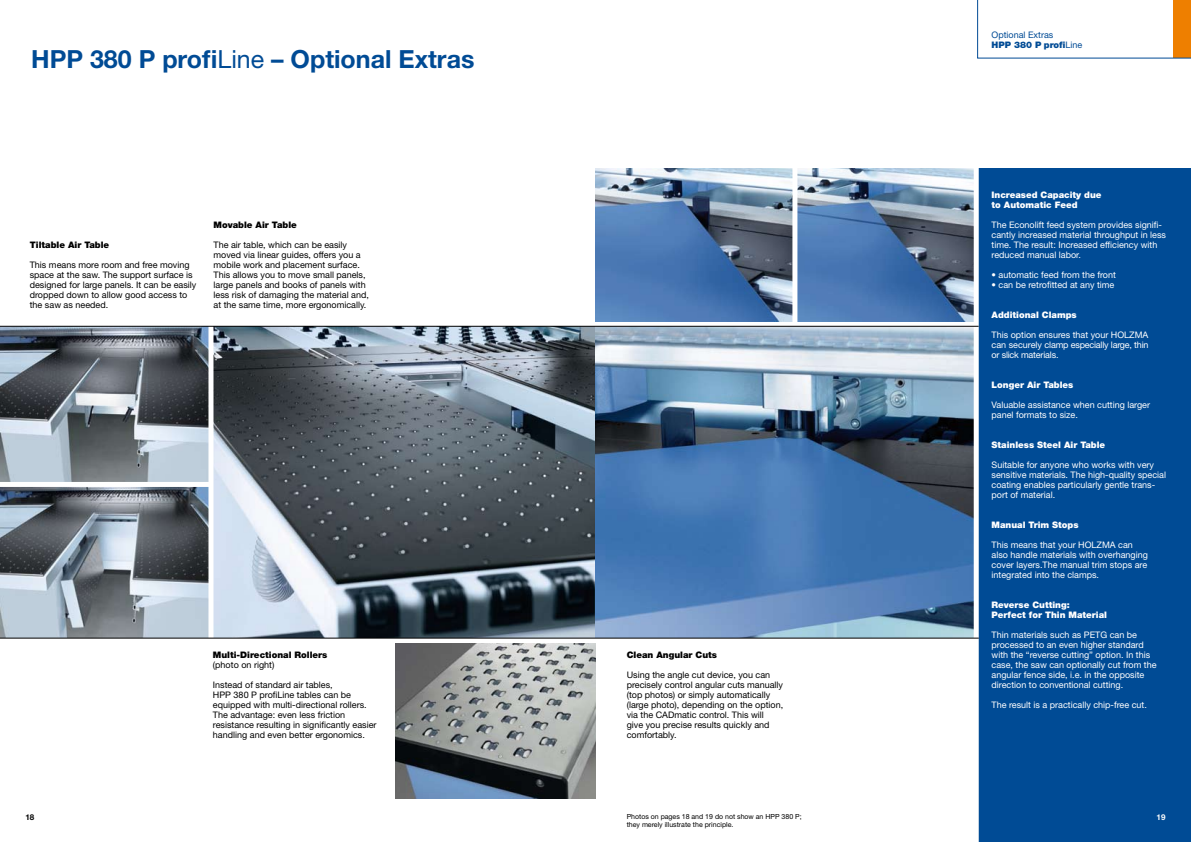
<style>
.page{position:relative;width:1191px;height:842px;background:#fff}
.page>*{position:absolute;margin:0;border:0;box-sizing:border-box;transform-origin:0 0}
.t1{font:700 25px "Helvetica Neue";color:#004b95}
.t2{font:9px/10px "Helvetica Neue";color:#fff}
.t3{font:9px/10px "Helvetica Neue";color:#000}
.t4{font:900 9px/10px "Helvetica Neue";color:#fff}
.t5{font:900 9px "Helvetica Neue";color:#000}
.t6{font:9px/10px "Helvetica Neue";color:#004b95}
.t7{font:700 8px "Helvetica Neue";color:#000}
.t8{font:700 8px "Helvetica Neue";color:#fff}
.t9{font:7px/8px "Helvetica Neue";color:#000}
.s1{font-weight:400}
.s2{font-weight:900}
</style>
<div class="page">
<img style="left:0;top:487px;width:208px;height:151px">
<img style="left:0;top:327px;width:208px;height:155px">
<img style="left:213px;top:327px;width:382px;height:311px">
<svg style="left:595px;top:327px;width:378px;height:311px"></svg>
<div style="left:977px;top:168px;width:214px;height:674px;background:#004b95"></div>
<svg style="left:977px;top:0;width:214px;height:58px"></svg>
<img style="left:595px;top:168px;width:197px;height:153px">
<svg style="left:797px;top:168px;width:176px;height:153px"></svg>
<div style="left:973px;top:138px;width:5px;height:704px;background:#fff"></div>
<hr style="left:0;top:638px;width:978px;height:1px;background:#000">
<hr style="left:0;top:326px;width:978px;height:1px;background:#000">
<img style="left:395px;top:644px;width:200px;height:154px">
<h1 class="t1" style="left:31px;top:44px;width:445px">HPP 380 P profi<span class="s1">Line</span> – Optional Extras</h1>
<p class="t5" style="left:30px;top:240px;width:81px">Tiltable Air Table</p>
<p class="t3" style="left:30px;top:260px;width:168px">This means more room and free moving space at the saw. The support surface is designed for large panels. It can be easily dropped down to allow good access to the saw as needed.</p>
<p class="t5" style="left:214px;top:220px;width:85px">Movable Air Table</p>
<p class="t3" style="left:214px;top:240px;width:157px">The air table, which can be easily moved via linear guides, offers you a mobile work and placement surface.<br>This allows you to move small panels, large panels and books of panels with less risk of damaging the material and, at the same time, more ergonomically.</p>
<p class="t7" style="left:26px;top:812px;width:10px">18</p>
<p class="t5" style="left:213px;top:650px;width:116px">Multi-Directional Rollers</p>
<p class="t3" style="left:213px;top:660px;width:63px">(photo on right)</p>
<p class="t3" style="left:213px;top:680px;width:165px">Instead of standard air tables,<br>HPP 380 P profiLine tables can be equipped with multi-directional rollers.<br>The advantage: even less friction resistance resulting in significantly easier handling and even better ergonomics.</p>
<p class="t5" style="left:626px;top:650px;width:92px">Clean Angular Cuts</p>
<p class="t3" style="left:626px;top:670px;width:158px">Using the angle cut device, you can precisely control angular cuts manually (top photos) or simply automatically (large photo), depending on the option, via the CADmatic control. This will<br>give you precise results quickly and comfortably.</p>
<p class="t9" style="left:626px;top:812px;width:176px">Photos on pages 18 and 19 do not show an HPP 380 P; they merely illustrate the principle.</p>
<p class="t6" style="left:991px;top:30px;width:92px">Optional Extras<br><span class="s2">HPP 380 P profi</span>Line</p>
<p class="t4" style="left:991px;top:190px;width:112px">Increased Capacity due to Automatic Feed</p>
<p class="t2" style="left:991px;top:220px;width:176px">The Econolift feed system provides signifi&shy;cantly increased material throughput in less time. The result: Increased efficiency with reduced manual labor.</p>
<p class="t2" style="left:991px;top:270px;width:126px">• automatic feed from the front</p>
<p class="t2" style="left:991px;top:280px;width:124px">• can be retrofitted at any time</p>
<p class="t4" style="left:991px;top:310px;width:87px">Additional Clamps</p>
<p class="t2" style="left:991px;top:330px;width:158px;text-align:justify">This option ensures that your HOLZMA can securely clamp especially large, thin or slick materials.</p>
<p class="t4" style="left:991px;top:380px;width:83px">Longer Air Tables</p>
<p class="t2" style="left:991px;top:400px;width:160px">Valuable assistance when cutting larger panel formats to size.</p>
<p class="t4" style="left:991px;top:440px;width:115px">Stainless Steel Air Table</p>
<p class="t2" style="left:991px;top:460px;width:176px">Suitable for anyone who works with very sensitive materials. The high-quality special coating enables particularly gentle trans&shy;port of material.</p>
<p class="t4" style="left:991px;top:520px;width:89px">Manual Trim Stops</p>
<p class="t2" style="left:991px;top:540px;width:158px">This means that your HOLZMA can also handle materials with overhanging cover layers.The manual trim stops are integrated into the clamps.</p>
<p class="t4" style="left:991px;top:600px;width:117px">Reverse Cutting:<br>Perfect for Thin Material</p>
<p class="t2" style="left:991px;top:630px;width:167px">Thin materials such as PETG can be processed to an even higher standard with the “reverse cutting” option. In this case, the saw can optionally cut from the angular fence side, i.e. in the opposite direction to conventional cutting.</p>
<p class="t2" style="left:991px;top:700px;width:157px">The result is a practically chip-free cut.</p>
<p class="t8" style="left:1156px;top:812px;width:10px">19</p>
</div>
